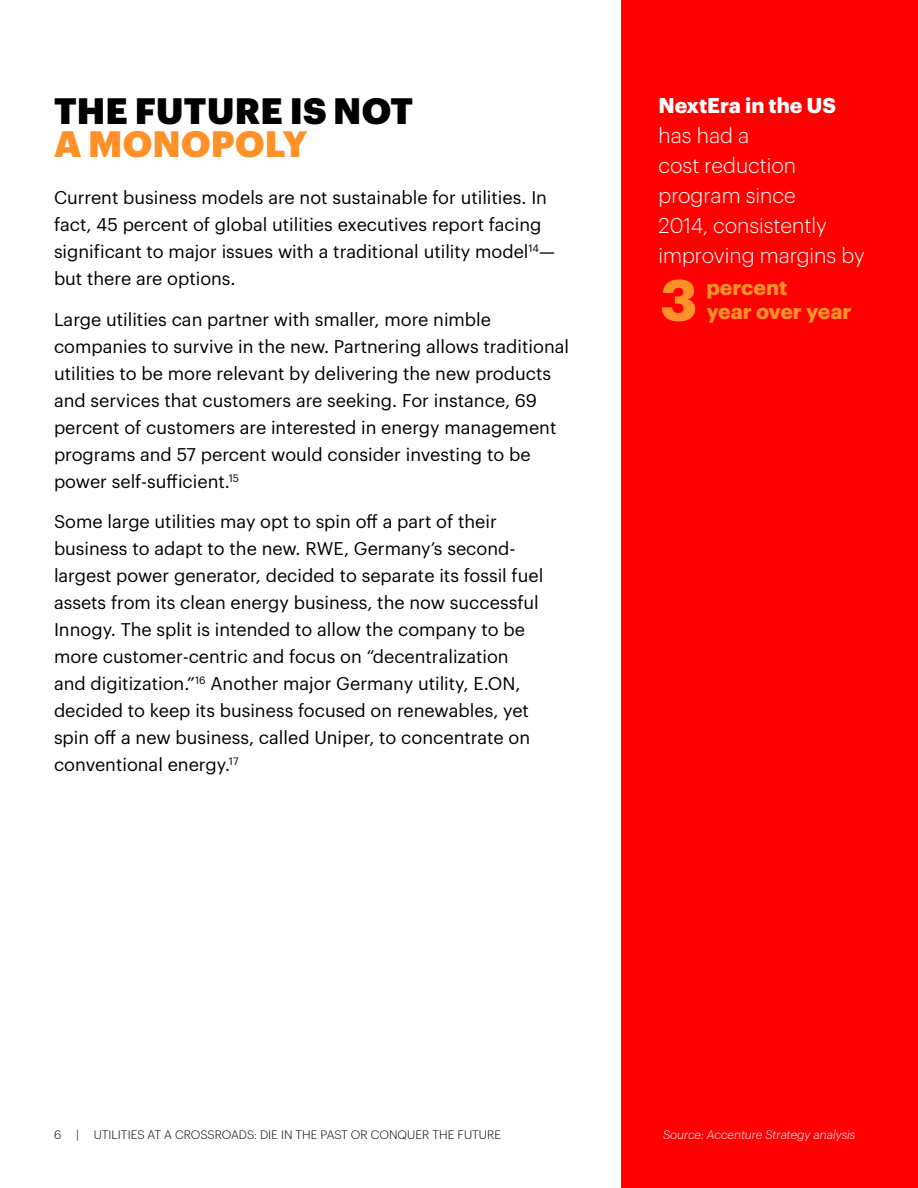
<style>
.page{position:relative;width:918px;height:1188px;background:#fff}
.page>*{position:absolute;margin:0;border:0;box-sizing:border-box;transform-origin:0 0}
.CALLOUT{font:700 57px "Graphik";color:#ff9128}
.t1{font:900 36px/33px "Graphik";letter-spacing:.005em;color:#000}
.CALLOUT-2{font:300 21px/30px "Graphik";color:#fff}
.CALLOUT-3{font:700 21px/24px "Graphik";color:#ff9128}
.CALLOUT-4{font:700 21px "Graphik";color:#fff}
.BODY{font:18px/27px "Graphik";color:#000}
.t2{font:300 12px "Graphik";color:#000}
.CALLOUT-5{font:italic 300 12px "Graphik";color:#fff}
.s1{color:#ff9128}
</style>
<div class="page">
<div style="left:621px;top:0;width:297px;height:1188px;background:#f00"></div>
<p class="t1" style="left:54px;top:91px;width:361px">THE FUTURE IS NOT<br><span class="s1">A MONOPOLY</span></p>
<p class="BODY" style="left:54px;top:183px;width:502px">Current business models are not sustainable for utilities. In fact, 45 percent of global utilities executives report facing significant to major issues with a traditional utility model<sup>14</sup>— but there are options.</p>
<p class="BODY" style="left:54px;top:304px;width:517px">Large utilities can partner with smaller, more nimble companies to survive in the new. Partnering allows traditional utilities to be more relevant by delivering the new products and services that customers are seeking. For instance, 69 percent of customers are interested in energy management programs and 57 percent would consider investing to be power self-sufficient.<sup>15</sup></p>
<p class="BODY" style="left:54px;top:507px;width:491px">Some large utilities may opt to spin off a part of their business to adapt to the new. RWE, Germany’s second&shy;largest power generator, decided to separate its fossil fuel assets from its clean energy business, the now successful Innogy. The split is intended to allow the company to be more customer-centric and focus on “decentralization and digitization.”<sup>16</sup> Another major Germany utility, E.ON, decided to keep its business focused on renewables, yet spin off a new business, called Uniper, to concentrate on conventional energy.<sup>17</sup></p>
<p class="CALLOUT-4" style="left:658px;top:89px;width:179px">NextEra in the US</p>
<p class="CALLOUT-2" style="left:658px;top:118px;width:208px">has had a<br>cost reduction program since<br>2014, consistently improving margins by</p>
<p class="CALLOUT" style="left:660px;top:256px;width:39px">3</p>
<p class="CALLOUT-3" style="left:706px;top:274px;width:147px">percent<br>year over year</p>
<p class="t2" style="left:54px;top:1126px;width:449px">6 | UTILITIES AT A CROSSROADS: DIE IN THE PAST OR CONQUER THE FUTURE</p>
<p class="CALLOUT-5" style="left:663px;top:1126px;width:194px">Source: Accenture Strategy analysis</p>
</div>
